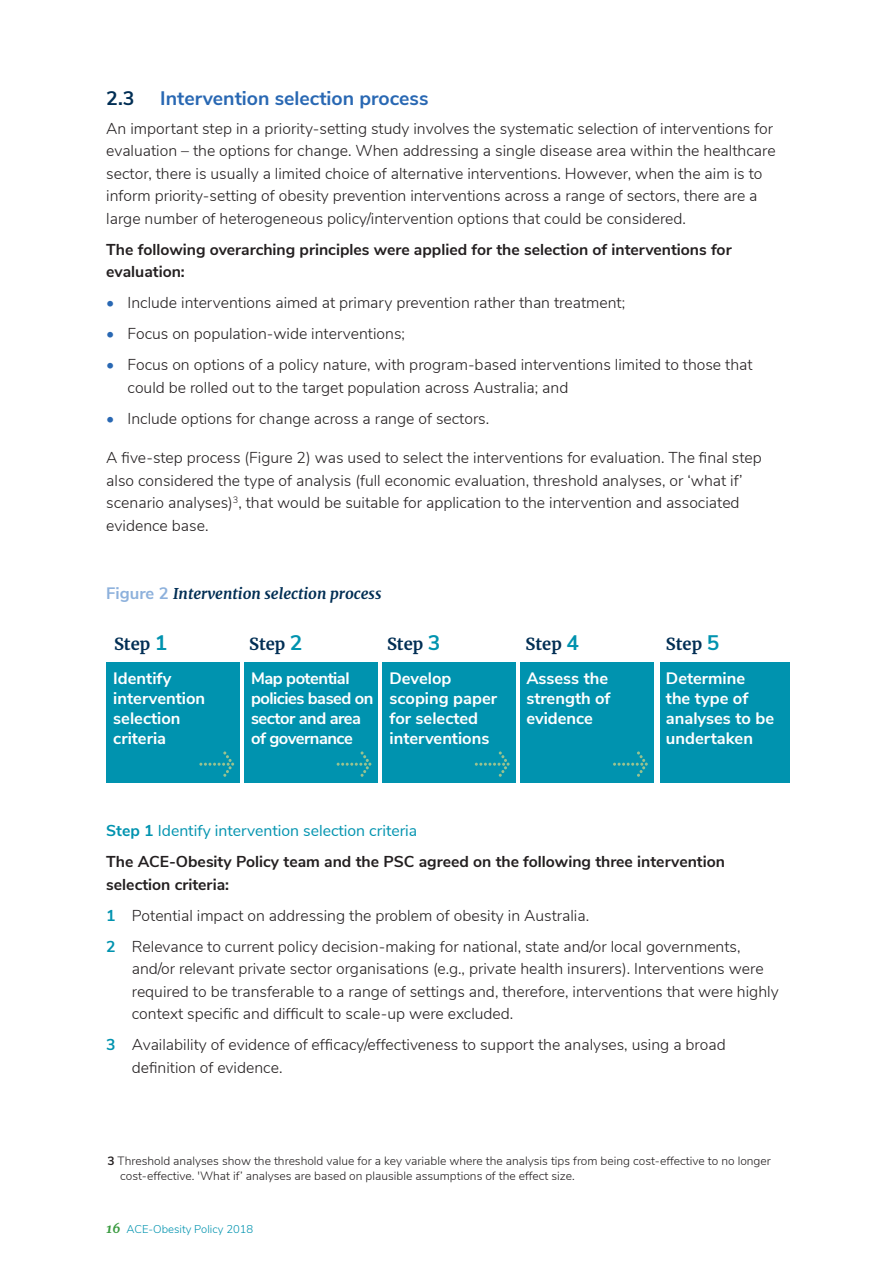
<style>
.page{position:relative;width:893px;height:1263px;background:#fff}
.page>*{position:absolute;margin:0;border:0;box-sizing:border-box;transform-origin:0 0}
.H2_NUMBERED{font:700 19.5px "Nunito Sans";color:#2968b3}
.H2_NUMBERED-2{font:700 19.5px "Nunito Sans";color:#002e54}
.Figure_number_pastel{font:700 16.5px/19.8px "Nunito Sans";color:#fff}
.Figure_number_pastel-2{font:700 16.5px/19.8px "Nunito Sans";letter-spacing:-.03em;color:#fff}
.Figure_number_pastel-3{font:700 16.5px "Merriweather";color:#002e54}
.BODY_COPY{font:300 15.75px/22.5px "Nunito Sans";color:#231f20}
.t1{font:700 15.75px/22.5px "Nunito Sans";color:#231f20}
.t2{font:15.75px "Nunito Sans";color:#0093af}
.Figure_number_pastel-4{font:italic 700 15px "Merriweather";color:#002e54}
.Figure_number_pastel-5{font:300 12px/15px "Nunito Sans";color:#231f20}
.t3{font:300 11.25px "Nunito Sans";color:#0093af}
.s1{color:#2968b3}
.s2{font-family:"Nunito Sans";font-style:normal;font-size:16.5px;color:#8db1dc}
.s3{font-family:"Nunito Sans";font-size:21px;color:#0093af}
.s4{font-weight:700}
.s5{font-weight:700;color:#0093af}
.s6{font-family:"Merriweather";font-weight:700;font-style:italic;font-size:13.5px;color:#399a3f}
</style>
<div class="page">
<div style="left:106px;top:662px;width:134px;height:121px;background:#0093af"></div>
<div style="left:244px;top:662px;width:134px;height:121px;background:#0093af"></div>
<div style="left:382px;top:662px;width:134px;height:121px;background:#0093af"></div>
<div style="left:520px;top:662px;width:134px;height:121px;background:#0093af"></div>
<div style="left:660px;top:662px;width:130px;height:121px;background:#0093af"></div>
<svg style="left:199px;top:751px;width:35px;height:26px"></svg>
<svg style="left:337px;top:751px;width:34px;height:26px"></svg>
<svg style="left:475px;top:751px;width:35px;height:26px"></svg>
<svg style="left:613px;top:751px;width:35px;height:26px"></svg>
<p class="H2_NUMBERED-2" style="left:106px;top:84px;width:30px">2.3</p>
<p class="H2_NUMBERED" style="left:160px;top:84px;width:270px">Intervention selection process</p>
<p class="BODY_COPY" style="left:106px;top:116px;width:671px">An important step in a priority-setting study involves the systematic selection of interventions for evaluation – the options for change. When addressing a single disease area within the healthcare sector, there is usually a limited choice of alternative interventions. However, when the aim is to inform priority-setting of obesity prevention interventions across a range of sectors, there are a large number of heterogeneous policy/intervention options that could be considered.</p>
<h3 class="t1" style="left:106px;top:237px;width:627px">The following overarching principles were applied for the selection of interventions for evaluation:</h3>
<p class="BODY_COPY" style="left:106px;top:290px;width:520px"><span class="s1">•</span> Include interventions aimed at primary prevention rather than treatment;</p>
<p class="BODY_COPY" style="left:106px;top:321px;width:300px"><span class="s1">•</span> Focus on population-wide interventions;</p>
<p class="BODY_COPY" style="left:128px;top:352px;width:627px;text-indent:-21px"><span class="s1">•</span> Focus on options of a policy nature, with program-based interventions limited to those that could be rolled out to the target population across Australia; and</p>
<p class="BODY_COPY" style="left:106px;top:406px;width:384px"><span class="s1">•</span> Include options for change across a range of sectors.</p>
<p class="BODY_COPY" style="left:106px;top:445px;width:657px">A five-step process (Figure 2) was used to select the interventions for evaluation. The final step also considered the type of analysis (full economic evaluation, threshold analyses, or ‘what if’ scenario analyses)<sup>3</sup>, that would be suitable for application to the intervention and associated evidence base.</p>
<p class="Figure_number_pastel-4" style="left:106px;top:583px;width:277px"><span class="s2">Figure 2</span> Intervention selection process</p>
<p class="Figure_number_pastel-3" style="left:114px;top:633px;width:55px">Step <span class="s3">1</span></p>
<p class="Figure_number_pastel-3" style="left:249px;top:633px;width:55px">Step <span class="s3">2</span></p>
<p class="Figure_number_pastel-3" style="left:387px;top:633px;width:55px">Step <span class="s3">3</span></p>
<p class="Figure_number_pastel-3" style="left:526px;top:633px;width:55px">Step <span class="s3">4</span></p>
<p class="Figure_number_pastel-3" style="left:666px;top:633px;width:55px">Step <span class="s3">5</span></p>
<p class="Figure_number_pastel" style="left:113px;top:668px;width:93px">Identify intervention selection criteria</p>
<p class="Figure_number_pastel-2" style="left:251px;top:668px;width:124px">Map potential policies based on sector and area of governance</p>
<p class="Figure_number_pastel" style="left:389px;top:668px;width:109px">Develop scoping paper for selected interventions</p>
<p class="Figure_number_pastel" style="left:526px;top:668px;width:86px">Assess the strength of evidence</p>
<p class="Figure_number_pastel" style="left:666px;top:668px;width:110px">Determine<br>the type of analyses to be undertaken</p>
<h3 class="t2" style="left:106px;top:819px;width:312px"><span class="s4">Step 1</span> Identify intervention selection criteria</h3>
<h3 class="t1" style="left:106px;top:850px;width:620px">The ACE-Obesity Policy team and the PSC agreed on the following three intervention selection criteria:</h3>
<p class="BODY_COPY" style="left:106px;top:903px;width:484px"><span class="s5">1</span> Potential impact on addressing the problem of obesity in Australia.</p>
<p class="BODY_COPY" style="left:132px;top:934px;width:648px;text-indent:-26px"><span class="s5">2</span> Relevance to current policy decision-making for national, state and/or local governments, and/or relevant private sector organisations (e.g., private health insurers). Interventions were required to be transferable to a range of settings and, therefore, interventions that were highly context specific and difficult to scale-up were excluded.</p>
<p class="BODY_COPY" style="left:132px;top:1033px;width:595px;text-indent:-26px"><span class="s5">3</span> Availability of evidence of efficacy/effectiveness to support the analyses, using a broad definition of evidence.</p>
<p class="Figure_number_pastel-5" style="left:120px;top:1153px;width:652px;text-indent:-13px"><span class="s4">3</span> Threshold analyses show the threshold value for a key variable where the analysis tips from being cost-effective to no longer cost-effective. 'What if’ analyses are based on plausible assumptions of the effect size.</p>
<p class="t3" style="left:106px;top:1221px;width:149px"><span class="s6">16</span> ACE-Obesity Policy 2018</p>
</div>
